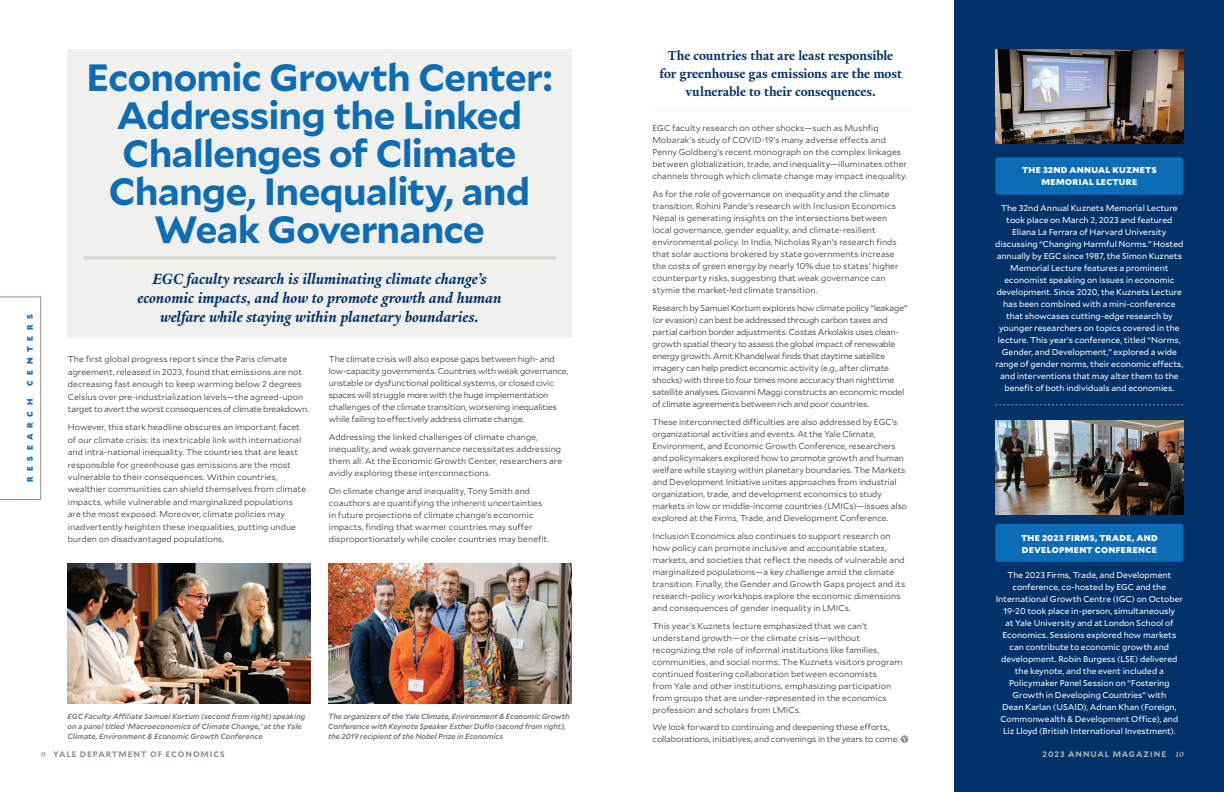
<style>
.page{position:relative;width:1224px;height:792px;background:#fff}
.page>*{position:absolute;margin:0;border:0;box-sizing:border-box;transform-origin:0 0}
.Light_Blue_Section_Head{font:700 38px/38px "Mallory";letter-spacing:-.02em;color:#0d6cb6;text-align:center}
.Dark_Blue_Section_Subhead{font:italic 700 16px/19px "Yale New";color:#01336a;text-align:center}
.Callout{font:700 14px/18px "Yale New";letter-spacing:-.005em;color:#01336a;text-align:center}
.Copy{font:300 8.5px/12px "Mallory";color:#312f30}
.Copy-2{font:8.5px/12px "Mallory";letter-spacing:-.005em;color:#fff;text-align:center}
.Copy-3{font:300 8.5px/12px "Mallory";letter-spacing:-.02em;color:#312f30}
.Sub-Sub_Head_Boxed_KO{font:900 8.5px/12px "Mallory";letter-spacing:.035em;color:#fff;text-align:center}
.t1{font:700 8px "Mallory";letter-spacing:.12em;color:#978d86}
.Copy-4{font:700 8px "Mallory";letter-spacing:.11em;color:#b6aea8}
.Category{font:900 8px "Mallory";letter-spacing:.7em;color:#0d6cb6}
.t2{font:italic 500 7.5px/10px "Mallory";letter-spacing:-.005em;color:#6c6d70}
.s1{font-family:"Yale New";font-style:italic}
</style>
<div class="page">
<svg style="left:0;top:297px;width:41px;height:203px"></svg>
<div style="left:901px;top:735px;width:7px;height:8px;background:#978d86;border-radius:50%"></div>
<svg style="left:902px;top:737px;width:5px;height:5px"></svg>
<div style="left:68px;top:49px;width:504px;height:289px;background:#f0f0ee"></div>
<hr style="left:83px;top:256px;width:473px;height:3px;background:#dad4d0">
<img style="left:68px;top:564px;width:243px;height:140px">
<img style="left:328px;top:564px;width:244px;height:140px">
<svg style="left:652px;top:110px;width:257px;height:1px"></svg>
<div style="left:955px;top:0;width:269px;height:792px;background:#01336a"></div>
<img style="left:995px;top:50px;width:188px;height:94px">
<img style="left:995px;top:420px;width:188px;height:95px">
<svg style="left:995px;top:404px;width:188px;height:1px"></svg>
<div style="left:995px;top:157px;width:189px;height:38px;background:#0d6cb6;border-radius:3px"></div>
<div style="left:995px;top:524px;width:189px;height:38px;background:#0d6cb6;border-radius:3px"></div>
<p class="Category" style="left:24px;top:386px;width:73px;rotate:-90deg">CENTERS</p>
<p class="Category" style="left:24px;top:482px;width:85px;rotate:-90deg">RESEARCH</p>
<p class="Light_Blue_Section_Head" style="left:86px;top:56px;width:468px">Economic Growth Center:<br>Addressing the Linked<br>Challenges of Climate<br>Change, Inequality, and<br>Weak Governance</p>
<p class="Dark_Blue_Section_Subhead" style="left:137px;top:270px;width:366px">EGC faculty research is illuminating climate change’s economic impacts, and how to promote growth and human welfare while staying within planetary boundaries.</p>
<p class="Copy" style="left:68px;top:353px;width:243px;line-height:12.4px">The first global progress report since the Paris climate agreement, released in 2023, found that emissions are not decreasing fast enough to keep warming below 2 degrees Celsius over pre-industrialization levels—the agreed-upon target to avert the worst consequences of climate breakdown.</p>
<p class="Copy" style="left:68px;top:421px;width:240px;line-height:12.4px">However, this stark headline obscures an important facet of our climate crisis: its inextricable link with international and intra-national inequality. The countries that are least responsible for greenhouse gas emissions are the most vulnerable to their consequences. Within countries, wealthier communities can shield themselves from climate impacts, while vulnerable and marginalized populations are the most exposed. Moreover, climate policies may inadvertently heighten these inequalities, putting undue burden on disadvantaged populations.</p>
<p class="Copy" style="left:329px;top:353px;width:241px">The climate crisis will also expose gaps between high- and low-capacity governments. Countries with weak governance, unstable or dysfunctional political systems, or closed civic spaces will struggle more with the huge implementation challenges of the climate transition, worsening inequalities while failing to effectively address climate change.</p>
<p class="Copy" style="left:329px;top:431px;width:235px">Addressing the linked challenges of climate change, inequality, and weak governance necessitates addressing them all. At the Economic Growth Center, researchers are avidly exploring these interconnections.</p>
<p class="Copy" style="left:329px;top:485px;width:222px">On climate change and inequality, Tony Smith and coauthors are quantifying the inherent uncertainties in future projections of climate change’s economic impacts, finding that warmer countries may suffer disproportionately while cooler countries may benefit.</p>
<p class="t2" style="left:68px;top:710px;width:240px">EGC Faculty Affiliate Samuel Kortum (second from right) speaking on a panel titled ‘Macroeconomics of Climate Change,’ at the Yale<br>Climate, Environment &amp; Economic Growth Conference</p>
<p class="t2" style="left:328px;top:710px;width:243px">The organizers of the Yale Climate, Environment &amp; Economic Growth<br>Conference with Keynote Speaker Esther Duflo (second from right), the 2019 recipient of the Nobel Prize in Economics</p>
<p class="t1" style="left:41px;top:748px;width:185px"><span class="s1">9</span> YALE DEPARTMENT OF ECONOMICS</p>
<p class="Callout" style="left:659px;top:46px;width:244px">The countries that are least responsible for greenhouse gas emissions are the most vulnerable to their consequences.</p>
<p class="Copy" style="left:652px;top:121px;width:256px">EGC faculty research on other shocks—such as Mushfiq Mobarak’s study of COVID-19’s many adverse effects and Penny Goldberg’s recent monograph on the complex linkages between globalization, trade, and inequality—illuminates other channels through which climate change may impact inequality.</p>
<p class="Copy" style="left:652px;top:187px;width:248px">As for the role of governance on inequality and the climate transition, Rohini Pande’s research with Inclusion Economics Nepal is generating insights on the intersections between local governance, gender equality, and climate-resilient environmental policy. In India, Nicholas Ryan’s research finds that solar auctions brokered by state governments increase the costs of green energy by nearly 10% due to states’ higher counterparty risks, suggesting that weak governance can stymie the market-led climate transition.</p>
<p class="Copy-3" style="left:652px;top:301px;width:256px">Research by Samuel Kortum explores how climate policy “leakage” (or evasion) can best be addressed through carbon taxes and partial carbon border adjustments. Costas Arkolakis uses clean&shy;growth spatial theory to assess the global impact of renewable energy growth. Amit Khandelwal finds that daytime satellite imagery can help predict economic activity (e.g., after climate shocks) with three to four times more accuracy than nighttime satellite analyses. Giovanni Maggi constructs an economic model of climate agreements between rich and poor countries.</p>
<p class="Copy" style="left:652px;top:415px;width:256px">These interconnected difficulties are also addressed by EGC’s organizational activities and events. At the Yale Climate, Environment, and Economic Growth Conference, researchers and policymakers explored how to promote growth and human welfare while staying within planetary boundaries. The Markets and Development Initiative unites approaches from industrial organization, trade, and development economics to study markets in low or middle-income countries (LMICs)—issues also explored at the Firms, Trade, and Development Conference.</p>
<p class="Copy" style="left:652px;top:529px;width:254px">Inclusion Economics also continues to support research on how policy can promote inclusive and accountable states, markets, and societies that reflect the needs of vulnerable and marginalized populations—a key challenge amid the climate transition. Finally, the Gender and Growth Gaps project and its research-policy workshops explore the economic dimensions and consequences of gender inequality in LMICs.</p>
<p class="Copy" style="left:652px;top:619px;width:251px">This year’s Kuznets lecture emphasized that we can’t understand growth—or the climate crisis—without recognizing the role of informal institutions like families, communities, and social norms. The Kuznets visitors program continued fostering collaboration between economists<br>from Yale and other institutions, emphasizing participation from groups that are under-represented in the economics profession and scholars from LMICs.</p>
<p class="Copy" style="left:652px;top:721px;width:248px">We look forward to continuing and deepening these efforts, collaborations, initiatives, and convenings in the years to come.</p>
<p class="Sub-Sub_Head_Boxed_KO" style="left:1022px;top:164px;width:136px">THE 32ND ANNUAL KUZNETS<br>MEMORIAL LECTURE</p>
<p class="Copy-2" style="left:995px;top:201px;width:190px">The 32nd Annual Kuznets Memorial Lecture took place on March 2, 2023 and featured Eliana La Ferrara of Harvard University discussing “Changing Harmful Norms.” Hosted annually by EGC since 1987, the Simon Kuznets Memorial Lecture features a prominent economist speaking on issues in economic development. Since 2020, the Kuznets Lecture has been combined with a mini-conference that showcases cutting-edge research by younger researchers on topics covered in the lecture. This year’s conference, titled “Norms, Gender, and Development,” explored a wide range of gender norms, their economic effects, and interventions that may alter them to the benefit of both individuals and economies.</p>
<p class="Sub-Sub_Head_Boxed_KO" style="left:1021px;top:531px;width:138px;text-align:left">THE 2023 FIRMS, TRADE, AND<br>DEVELOPMENT CONFERENCE</p>
<p class="Copy-2" style="left:996px;top:568px;width:189px">The 2023 Firms, Trade, and Development conference, co-hosted by EGC and the International Growth Centre (IGC) on October 19-20 took place in-person, simultaneously<br>at Yale University and at London School of Economics. Sessions explored how markets can contribute to economic growth and development. Robin Burgess (LSE) delivered the keynote, and the event included a Policymaker Panel Session on “Fostering Growth in Developing Countries” with<br>Dean Karlan (USAID), Adnan Khan (Foreign, Commonwealth &amp; Development Office), and Liz Lloyd (British International Investment).</p>
<p class="Copy-4" style="left:1043px;top:748px;width:143px">2023 ANNUAL MAGAZINE <span class="s1">10</span></p>
</div>
